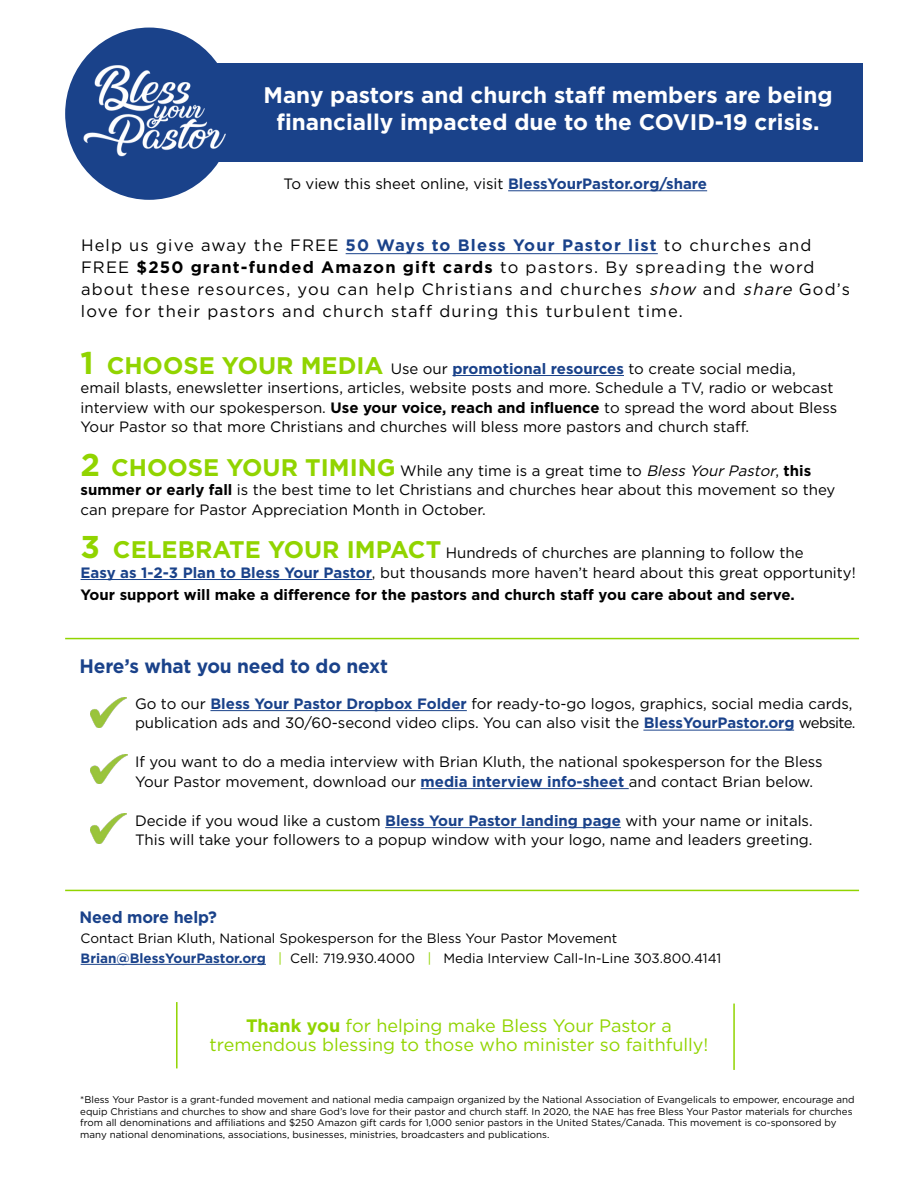
<style>
.page{position:relative;width:918px;height:1188px;background:#fff}
.page>*{position:absolute;margin:0;border:0;box-sizing:border-box;transform-origin:0 0}
.t1{font:700 22.5px/27px "Gotham HTF";color:#fff;text-align:center}
.t2{font:700 19.5px "Gotham HTF";letter-spacing:-.01em;color:#1a428a}
.t3{font:18px/19.5px "Gotham HTF";color:#91d400;text-align:center}
.t4{font:16.5px/21.8px "Gotham HTF";letter-spacing:.07em;color:#000}
.t5{font:700 16.5px "Gotham HTF";letter-spacing:-.01em;color:#1a428a}
.t6{font:15px/19.5px "Gotham HTF";color:#000}
.t7{font:700 15px "Gotham HTF";color:#000}
.t8{font:13.5px/19.5px "Gotham HTF";color:#000}
.t9{font:9.75px/11.7px "Gotham HTF";color:#000}
.s1{font-weight:700;color:#1a428a}
.s2{font-weight:700}
.s3{font-style:italic}
.s4{font-weight:700;font-size:31.5px;color:#91d400}
.s5{font-weight:700;font-size:24px;color:#91d400}
.s6{color:#91d400}
</style>
<div class="page">
<div style="left:191px;top:63px;width:671px;height:99px;background:#1a428a"></div>
<div style="left:65px;top:28px;width:168px;height:172px;background:#1a428a;border-radius:50%"></div>
<hr style="left:346px;top:253px;width:312px;height:1px;background:#1a428a">
<img style="left:74px;top:57px;width:152px;height:109px">
<hr style="left:452px;top:375px;width:172px;height:1px;background:#1a428a">
<hr style="left:81px;top:579px;width:291px;height:1px;background:#1a428a">
<hr style="left:65px;top:890px;width:794px;height:1px;background:#91d400">
<hr style="left:65px;top:638px;width:794px;height:1px;background:#91d400">
<hr style="left:210px;top:710px;width:257px;height:1px;background:#1a428a">
<hr style="left:643px;top:730px;width:151px;height:1px;background:#1a428a">
<hr style="left:421px;top:788px;width:208px;height:1px;background:#1a428a">
<hr style="left:385px;top:827px;width:236px;height:1px;background:#1a428a">
<img style="left:90px;top:698px;width:36px;height:29px">
<img style="left:91px;top:754px;width:36px;height:30px">
<img style="left:90px;top:813px;width:36px;height:30px">
<hr style="left:81px;top:964px;width:185px;height:1px;background:#1a428a">
<hr style="left:176px;top:1002px;width:2px;height:66px;background:#91d400">
<hr style="left:733px;top:1004px;width:2px;height:66px;background:#91d400">
<hr style="left:508px;top:191px;width:199px;height:1px;background:#1a428a">
<h1 class="t1" style="left:263px;top:81px;width:571px">Many pastors and church staff members are being financially impacted due to the COVID-19 crisis.</h1>
<p class="t6" style="left:284px;top:173px;width:425px">To view this sheet online, visit <span class="s1">BlessYourPastor.org/share</span></p>
<p class="t4" style="left:81px;top:234px;width:770px">Help us give away the FREE <span class="s1">50 Ways to Bless Your Pastor list</span> to churches and FREE <span class="s2">$250 grant-funded Amazon gift cards</span> to pastors. By spreading the word about these resources, you can help Christians and churches <span class="s3">show</span> and <span class="s3">share</span> God’s love for their pastors and church staff during this turbulent time.</p>
<p class="t6" style="left:81px;top:358px;width:758px"><span class="s4">1</span> <span class="s5">CHOOSE YOUR MEDIA</span> Use our <span class="s1">promotional resources</span> to create social media, email blasts, enewsletter insertions, articles, website posts and more. Schedule a TV, radio or webcast interview with our spokesperson. <span class="s2">Use your voice, reach and influence</span> to spread the word about Bless Your Pastor so that more Christians and churches will bless more pastors and church staff.</p>
<p class="t6" style="left:81px;top:460px;width:756px"><span class="s4">2</span> <span class="s5">CHOOSE YOUR TIMING</span> While any time is a great time to <span class="s3">Bless YourPastor</span>, <span class="s2">this summer or early fall</span> is the best time to let Christians and churches hear about this movement so they can prepare for Pastor Appreciation Month in October.</p>
<p class="t6" style="left:81px;top:543px;width:777px"><span class="s4">3</span> <span class="s5">CELEBRATE YOUR IMPACT</span> Hundreds of churches are planning to follow the<br><span class="s1">Easy as 1-2-3 Plan to Bless Your Pastor</span>, but thousands more haven’t heard about this great opportunity!</p>
<p class="t7" style="left:81px;top:586px;width:716px">Your support will make a difference for the pastors and church staff you care about and serve.</p>
<h2 class="t2" style="left:80px;top:655px;width:310px">Here’s what you need to do next</h2>
<p class="t6" style="left:135px;top:693px;width:722px">Go to our <span class="s1">Bless Your Pastor Dropbox Folder</span> for ready-to-go logos, graphics, social media cards, publication ads and 30/60-second video clips. You can also visit the <span class="s1">BlessYourPastor.org</span> website.</p>
<p class="t6" style="left:135px;top:752px;width:689px">If you want to do a media interview with Brian Kluth, the national spokesperson for the Bless<br>Your Pastor movement, download our <span class="s1">media interview info-sheet</span> and contact Brian below.</p>
<p class="t6" style="left:135px;top:810px;width:679px">Decide if you woud like a custom <span class="s1">Bless Your Pastor landing page</span> with your name or initals.<br>This will take your followers to a popup window with your logo, name and leaders greeting.</p>
<p class="t5" style="left:80px;top:907px;width:139px">Need more help?</p>
<p class="t8" style="left:81px;top:928px;width:642px">Contact Brian Kluth, National Spokesperson for the Bless Your Pastor Movement<br><span class="s1">Brian@BlessYourPastor.org</span> <span class="s6">|</span> Cell: 719.930.4000 <span class="s6">|</span> Media Interview Call-In-Line 303.800.4141</p>
<p class="t3" style="left:210px;top:1015px;width:500px"><span class="s2">Thank you</span> for helping make Bless Your Pastor a tremendous blessing to those who minister so faithfully!</p>
<p class="t9" style="left:80px;top:1093px;width:776px">*Bless Your Pastor is a grant-funded movement and national media campaign organized by the National Association of Evangelicals to empower, encourage and equip Christians and churches to show and share God’s love for their pastor and church staff. In 2020, the NAE has free Bless Your Pastor materials for churches from all denominations and affiliations and $250 Amazon gift cards for 1,000 senior pastors in the United States/Canada. This movement is co-sponsored by many national denominations, associations, businesses, ministries, broadcasters and publications.</p>
</div>
